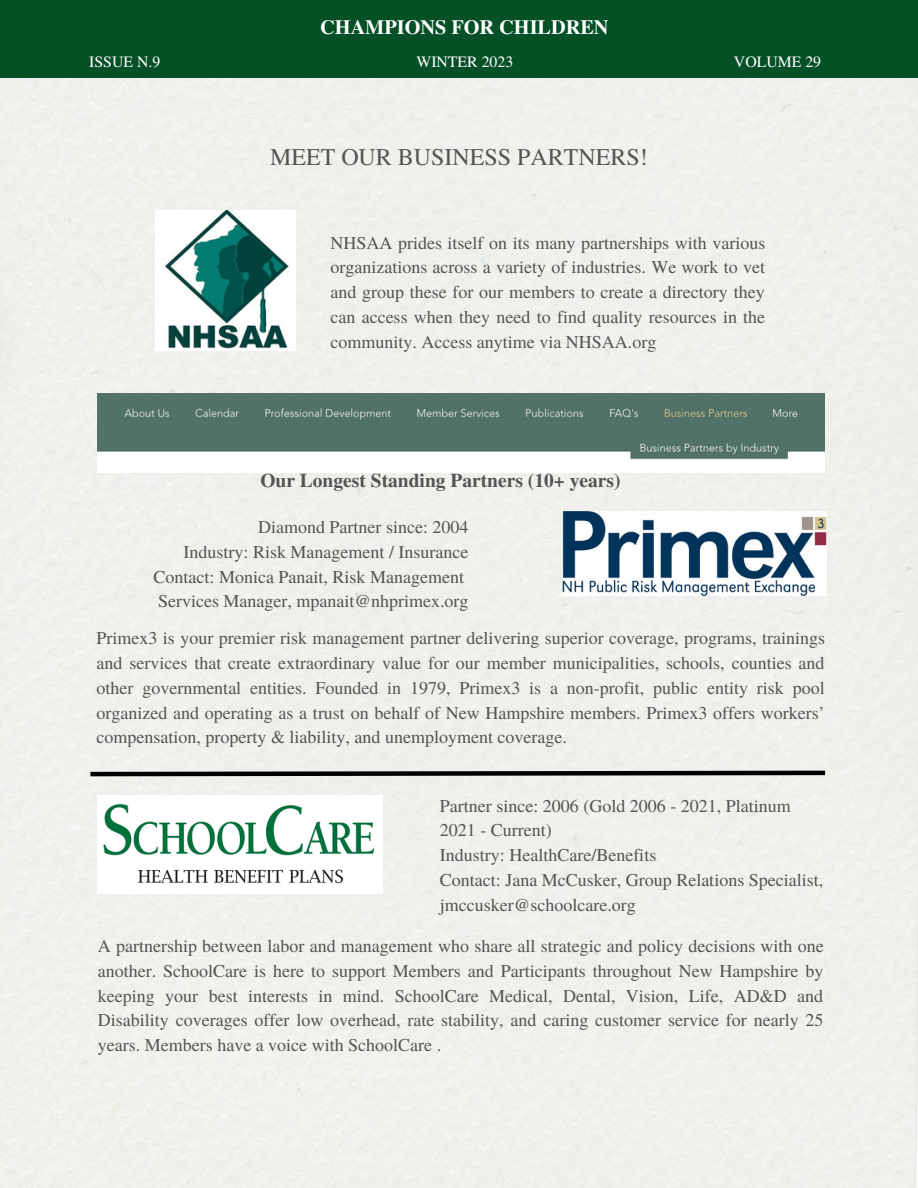
<style>
.page{position:relative;width:918px;height:1188px;background:#fff}
.page>*{position:absolute;margin:0;border:0;box-sizing:border-box;transform-origin:0 0}
.t1{font:24px "Te X Gyre Termes";color:#545454}
.t2{font:700 20.25px "Te X Gyre Termes";color:#fff}
.t3{font:700 19.5px "Te X Gyre Termes";color:#545454}
.t4{font:18px/24.8px "Te X Gyre Termes";color:#545454;text-align:justify}
.t5{font:15.75px "Te X Gyre Termes";color:#fff}
</style>
<div class="page">
<div style="left:0;top:78px;width:918px;height:1110px;background:#eff0ec"></div>
<div style="left:0;top:0;width:918px;height:78px;background:#055025"></div>
<img style="left:562px;top:512px;width:265px;height:83px">
<img style="left:98px;top:796px;width:285px;height:97px">
<img style="left:98px;top:394px;width:727px;height:79px">
<img style="left:155px;top:210px;width:140px;height:140px">
<svg style="left:86px;top:768px;width:744px;height:11px;background:#8e8e8c"></svg>
<p class="t2" style="left:320px;top:11px;width:290px">CHAMPIONS FOR CHILDREN</p>
<p class="t5" style="left:89px;top:51px;width:72px">ISSUE N.9</p>
<p class="t5" style="left:416px;top:51px;width:98px">WINTER 2023</p>
<p class="t5" style="left:734px;top:51px;width:89px">VOLUME 29</p>
<h1 class="t1" style="left:270px;top:139px;width:379px">MEET OUR BUSINESS PARTNERS!</h1>
<p class="t4" style="left:330px;top:229px;width:436px">NHSAA prides itself on its many partnerships with various organizations across a variety of industries. We work to vet and group these for our members to create a directory they can access when they need to find quality resources in the community. Access anytime via NHSAA.org</p>
<p class="t3" style="left:260px;top:465px;width:362px">Our Longest Standing Partners (10+ years)</p>
<p class="t4" style="left:154px;top:514px;width:316px;text-align:right">Diamond Partner since: 2004<br>Industry: Risk Management / Insurance Contact: Monica Panait, Risk Management Services Manager, mpanait@nhprimex.org</p>
<p class="t4" style="left:97px;top:625px;width:730px">Primex3 is your premier risk management partner delivering superior coverage, programs, trainings and services that create extraordinary value for our member municipalities, schools, counties and other governmental entities. Founded in 1979, Primex3 is a non-profit, public entity risk pool organized and operating as a trust on behalf of New Hampshire members. Primex3 offers workers’ compensation, property &amp; liability, and unemployment coverage.</p>
<p class="t4" style="left:440px;top:792px;width:385px;text-align:left">Partner since: 2006 (Gold 2006 - 2021, Platinum 2021 - Current)<br>Industry: HealthCare/Benefits<br>Contact: Jana McCusker, Group Relations Specialist, jmccusker@schoolcare.org</p>
<p class="t4" style="left:98px;top:933px;width:727px">A partnership between labor and management who share all strategic and policy decisions with one another. SchoolCare is here to support Members and Participants throughout New Hampshire by keeping your best interests in mind. SchoolCare Medical, Dental, Vision, Life, AD&amp;D and Disability coverages offer low overhead, rate stability, and caring customer service for nearly 25 years. Members have a voice with SchoolCare .</p>
</div>
